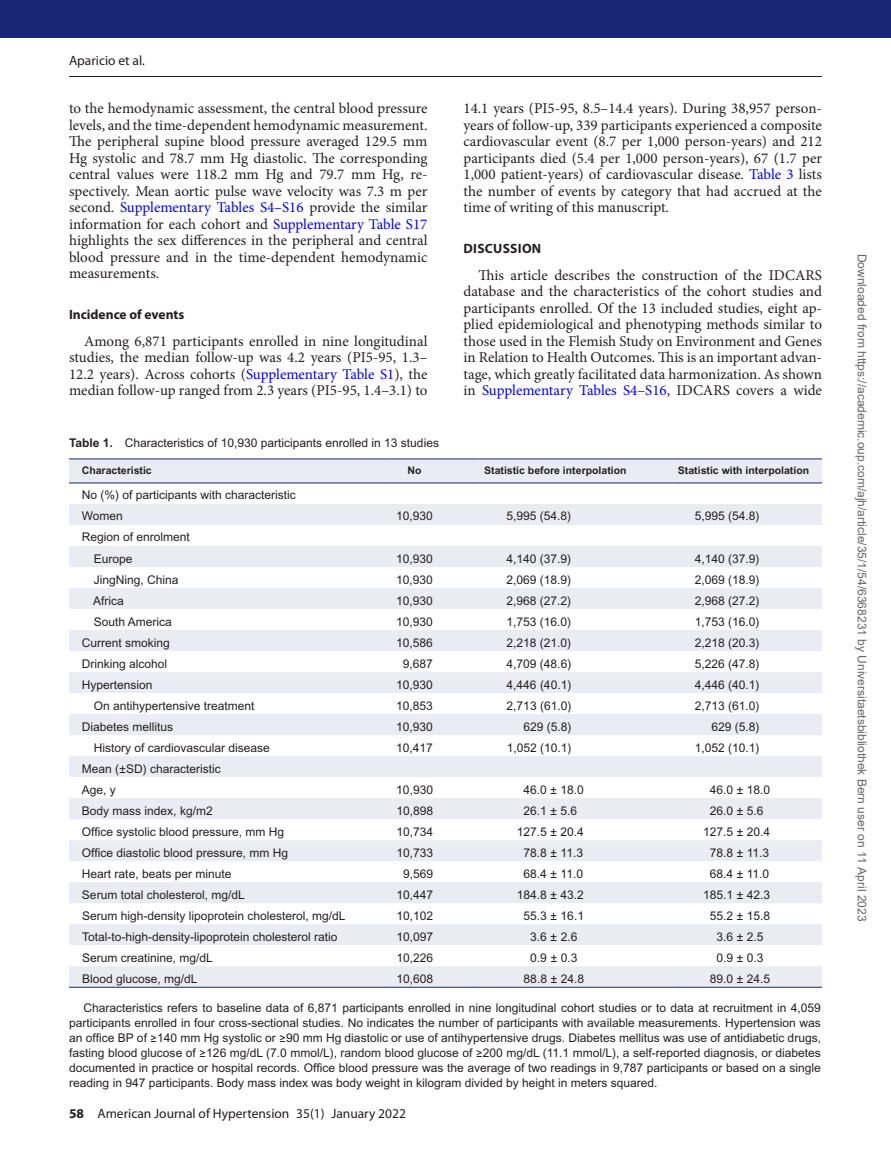
<style>
.page{position:relative;width:891px;height:1175px;background:#fff}
.page>*{position:absolute;margin:0;border:0;box-sizing:border-box;transform-origin:0 0}
.t1{font:15px/16.5px "Minion Pro";color:#231f20;text-align:justify}
.t2{font:13.5px "Myriad Pro";color:#231f20}
.t3{font:700 13.5px "Myriad Pro";color:#231f20}
.t4{font:700 13.5px "Myriad Pro";letter-spacing:.02em;color:#231f20}
.t5{font:12px/15px "Arial MT Std";color:#231f20}
.t6{font:12px "Arial";color:#666}
.t7{font:700 10.5px "Arial MT Std";color:#231f20}
.s1{color:#00f}
.s2{font-weight:700}
</style>
<div class="page">
<hr style="left:69px;top:76px;width:753px;height:1px;background:#231f20">
<div style="left:0;top:0;width:891px;height:38px;background:#192575"></div>
<div style="left:69px;top:459px;width:753px;height:23px;background:#ebebf4"></div>
<svg style="left:69px;top:504px;width:753px;height:482px;fill:#ebebf4"></svg>
<hr style="left:69px;top:458px;width:323px;height:1px;background:#192575">
<hr style="left:392px;top:458px;width:88px;height:1px;background:#192575">
<hr style="left:480px;top:458px;width:193px;height:1px;background:#192575">
<hr style="left:673px;top:458px;width:149px;height:1px;background:#192575">
<hr style="left:69px;top:482px;width:323px;height:1px;background:#192575">
<hr style="left:392px;top:482px;width:88px;height:1px;background:#192575">
<hr style="left:480px;top:482px;width:193px;height:1px;background:#192575">
<hr style="left:673px;top:482px;width:149px;height:1px;background:#192575">
<hr style="left:69px;top:986px;width:323px;height:1px;background:#192575">
<hr style="left:392px;top:986px;width:88px;height:1px;background:#192575">
<hr style="left:480px;top:986px;width:193px;height:1px;background:#192575">
<hr style="left:673px;top:986px;width:149px;height:1px;background:#192575">
<p class="t2" style="left:69px;top:52px;width:77px">Aparicio et al.</p>
<p class="t1" style="left:69px;top:100px;width:360px">to the hemodynamic assessment, the central blood pressure levels, and the time-dependent hemodynamic measurement.<br>The peripheral supine blood pressure averaged 129.5 mm Hg systolic and 78.7 mm Hg diastolic. The corresponding central values were 118.2 mm Hg and 79.7 mm Hg, re&shy;spectively. Mean aortic pulse wave velocity was 7.3 m per second. <span class="s1">Supplementary Tables S4–S16</span> provide the similar information for each cohort and <span class="s1">Supplementary Table S17 </span>highlights the sex differences in the peripheral and central blood pressure and in the time-dependent hemodynamic measurements.</p>
<p class="t3" style="left:69px;top:305px;width:117px">Incidence of events</p>
<p class="t1" style="left:69px;top:333px;width:360px;text-indent:15px">Among 6,871 participants enrolled in nine longitudinal studies, the median follow-up was 4.2 years (PI5-95, 1.3– 12.2 years). Across cohorts (<span class="s1">Supplementary Table S1</span>), the median follow-up ranged from 2.3 years (PI5-95, 1.4–3.1) to</p>
<p class="t1" style="left:463px;top:100px;width:360px">14.1 years (PI5-95, 8.5–14.4 years). During 38,957 person&shy;years of follow-up, 339 participants experienced a composite cardiovascular event (8.7 per 1,000 person-years) and 212 participants died (5.4 per 1,000 person-years), 67 (1.7 per 1,000 patient-years) of cardiovascular disease. <span class="s1">Table 3</span> lists the number of events by category that had accrued at the time of writing of this manuscript.</p>
<p class="t4" style="left:464px;top:239px;width:79px">DISCUSSION</p>
<p class="t1" style="left:463px;top:267px;width:360px;text-indent:15px">This article describes the construction of the IDCARS database and the characteristics of the cohort studies and participants enrolled. Of the 13 included studies, eight ap&shy;plied epidemiological and phenotyping methods similar to those used in the Flemish Study on Environment and Genes in Relation to Health Outcomes. This is an important advan&shy;tage, which greatly facilitated data harmonization. As shown in <span class="s1">Supplementary Tables S4–S16</span>, IDCARS covers a wide</p>
<p class="t5" style="left:69px;top:435px;width:371px"><span class="s2">Table 1.</span> Characteristics of 10,930 participants enrolled in 13 studies</p>
<p class="t7" style="left:82px;top:464px;width:72px">Characteristic</p>
<p class="t7" style="left:407px;top:464px;width:15px">No</p>
<p class="t7" style="left:484px;top:464px;width:144px">Statistic before interpolation</p>
<p class="t7" style="left:678px;top:464px;width:133px">Statistic with interpolation</p>
<p class="t5" style="left:82px;top:484px;width:216px;line-height:21px">No (%) of participants with characteristic<br>Women</p>
<p class="t5" style="left:396px;top:508px;width:38px">10,930</p>
<p class="t5" style="left:506px;top:508px;width:66px">5,995 (54.8)</p>
<p class="t5" style="left:695px;top:508px;width:66px">5,995 (54.8)</p>
<p class="t5" style="left:94px;top:526px;width:98px;line-height:21px;text-indent:-12px">Region of enrolment<br>Europe</p>
<p class="t5" style="left:396px;top:550px;width:38px">10,930</p>
<p class="t5" style="left:506px;top:550px;width:66px">4,140 (37.9)</p>
<p class="t5" style="left:695px;top:550px;width:66px">4,140 (37.9)</p>
<p class="t5" style="left:94px;top:571px;width:86px">JingNing, China</p>
<p class="t5" style="left:396px;top:571px;width:38px">10,930</p>
<p class="t5" style="left:506px;top:571px;width:66px">2,069 (18.9)</p>
<p class="t5" style="left:695px;top:571px;width:66px">2,069 (18.9)</p>
<p class="t5" style="left:93px;top:592px;width:32px">Africa</p>
<p class="t5" style="left:396px;top:592px;width:38px">10,930</p>
<p class="t5" style="left:507px;top:592px;width:66px">2,968 (27.2)</p>
<p class="t5" style="left:695px;top:592px;width:66px">2,968 (27.2)</p>
<p class="t5" style="left:94px;top:613px;width:80px">South America</p>
<p class="t5" style="left:396px;top:613px;width:38px">10,930</p>
<p class="t5" style="left:507px;top:613px;width:66px">1,753 (16.0)</p>
<p class="t5" style="left:695px;top:613px;width:66px">1,753 (16.0)</p>
<p class="t5" style="left:82px;top:634px;width:90px">Current smoking</p>
<p class="t5" style="left:396px;top:634px;width:38px">10,586</p>
<p class="t5" style="left:507px;top:634px;width:66px">2,218 (21.0)</p>
<p class="t5" style="left:695px;top:634px;width:66px">2,218 (20.3)</p>
<p class="t5" style="left:82px;top:655px;width:87px">Drinking alcohol</p>
<p class="t5" style="left:403px;top:655px;width:32px">9,687</p>
<p class="t5" style="left:507px;top:655px;width:66px">4,709 (48.6)</p>
<p class="t5" style="left:695px;top:655px;width:66px">5,226 (47.8)</p>
<p class="t5" style="left:82px;top:676px;width:72px">Hypertension</p>
<p class="t5" style="left:396px;top:676px;width:38px">10,930</p>
<p class="t5" style="left:507px;top:676px;width:66px">4,446 (40.1)</p>
<p class="t5" style="left:695px;top:676px;width:66px">4,446 (40.1)</p>
<p class="t5" style="left:94px;top:697px;width:162px">On antihypertensive treatment</p>
<p class="t5" style="left:396px;top:697px;width:38px">10,853</p>
<p class="t5" style="left:507px;top:697px;width:66px">2,713 (61.0)</p>
<p class="t5" style="left:695px;top:697px;width:66px">2,713 (61.0)</p>
<p class="t5" style="left:82px;top:718px;width:93px">Diabetes mellitus</p>
<p class="t5" style="left:396px;top:718px;width:38px">10,930</p>
<p class="t5" style="left:523px;top:718px;width:50px">629 (5.8)</p>
<p class="t5" style="left:711px;top:718px;width:50px">629 (5.8)</p>
<p class="t5" style="left:94px;top:739px;width:178px">History of cardiovascular disease</p>
<p class="t5" style="left:396px;top:739px;width:38px">10,417</p>
<p class="t5" style="left:507px;top:739px;width:66px">1,052 (10.1)</p>
<p class="t5" style="left:695px;top:739px;width:66px">1,052 (10.1)</p>
<p class="t5" style="left:82px;top:757px;width:141px;line-height:21px">Mean (±SD) characteristic<br>Age, y</p>
<p class="t5" style="left:396px;top:781px;width:38px">10,930</p>
<p class="t5" style="left:523px;top:781px;width:62px">46.0 ± 18.0</p>
<p class="t5" style="left:710px;top:781px;width:62px">46.0 ± 18.0</p>
<p class="t5" style="left:82px;top:802px;width:132px">Body mass index, kg/m2</p>
<p class="t5" style="left:396px;top:802px;width:38px">10,898</p>
<p class="t5" style="left:523px;top:802px;width:55px">26.1 ± 5.6</p>
<p class="t5" style="left:710px;top:802px;width:55px">26.0 ± 5.6</p>
<p class="t5" style="left:82px;top:823px;width:204px">Office systolic blood pressure, mm Hg</p>
<p class="t5" style="left:396px;top:823px;width:38px">10,734</p>
<p class="t5" style="left:517px;top:823px;width:69px">127.5 ± 20.4</p>
<p class="t5" style="left:703px;top:823px;width:69px">127.5 ± 20.4</p>
<p class="t5" style="left:82px;top:844px;width:208px">Office diastolic blood pressure, mm Hg</p>
<p class="t5" style="left:396px;top:844px;width:38px">10,733</p>
<p class="t5" style="left:523px;top:844px;width:61px">78.8 ± 11.3</p>
<p class="t5" style="left:710px;top:844px;width:61px">78.8 ± 11.3</p>
<p class="t5" style="left:82px;top:865px;width:151px">Heart rate, beats per minute</p>
<p class="t5" style="left:403px;top:865px;width:32px">9,569</p>
<p class="t5" style="left:524px;top:865px;width:61px">68.4 ± 11.0</p>
<p class="t5" style="left:710px;top:865px;width:61px">68.4 ± 11.0</p>
<p class="t5" style="left:82px;top:886px;width:164px">Serum total cholesterol, mg/dL</p>
<p class="t5" style="left:396px;top:886px;width:38px">10,447</p>
<p class="t5" style="left:517px;top:886px;width:69px">184.8 ± 43.2</p>
<p class="t5" style="left:703px;top:886px;width:69px">185.1 ± 42.3</p>
<p class="t5" style="left:82px;top:907px;width:265px">Serum high-density lipoprotein cholesterol, mg/dL</p>
<p class="t5" style="left:396px;top:907px;width:38px">10,102</p>
<p class="t5" style="left:524px;top:907px;width:62px">55.3 ± 16.1</p>
<p class="t5" style="left:710px;top:907px;width:62px">55.2 ± 15.8</p>
<p class="t5" style="left:82px;top:928px;width:257px">Total-to-high-density-lipoprotein cholesterol ratio</p>
<p class="t5" style="left:396px;top:928px;width:38px">10,097</p>
<p class="t5" style="left:530px;top:928px;width:49px">3.6 ± 2.6</p>
<p class="t5" style="left:716px;top:928px;width:49px">3.6 ± 2.5</p>
<p class="t5" style="left:82px;top:949px;width:132px">Serum creatinine, mg/dL</p>
<p class="t5" style="left:396px;top:949px;width:38px">10,226</p>
<p class="t5" style="left:530px;top:949px;width:49px">0.9 ± 0.3</p>
<p class="t5" style="left:716px;top:949px;width:49px">0.9 ± 0.3</p>
<p class="t5" style="left:82px;top:970px;width:117px">Blood glucose, mg/dL</p>
<p class="t5" style="left:396px;top:970px;width:38px">10,608</p>
<p class="t5" style="left:524px;top:970px;width:62px">88.8 ± 24.8</p>
<p class="t5" style="left:710px;top:970px;width:62px">89.0 ± 24.5</p>
<p class="t5" style="left:69px;top:999px;width:753px;text-align:justify;text-indent:14px">Characteristics refers to baseline data of 6,871 participants enrolled in nine longitudinal cohort studies or to data at recruitment in 4,059 participants enrolled in four cross-sectional studies. No indicates the number of participants with available measurements. Hypertension was an office BP of ≥140 mm Hg systolic or ≥90 mm Hg diastolic or use of antihypertensive drugs. Diabetes mellitus was use of antidiabetic drugs, fasting blood glucose of ≥126 mg/dL (7.0 mmol/L), random blood glucose of ≥200 mg/dL (11.1 mmol/L), a self-reported diagnosis, or diabetes documented in practice or hospital records. Office blood pressure was the average of two readings in 9,787 participants or based on a single reading in 947 participants. Body mass index was body weight in kilogram divided by height in meters squared.</p>
<p class="t2" style="left:69px;top:1105px;width:338px"><span class="s2">58</span> American Journal of Hypertension 35(1) January 2022</p>
<p class="t6" style="left:866px;top:254px;width:669px;rotate:90deg">Downloaded from https://academic.oup.com/ajh/article/35/1/54/6368231 by Universitaetsbibliothek Bern user on 11 April 2023</p>
</div>
